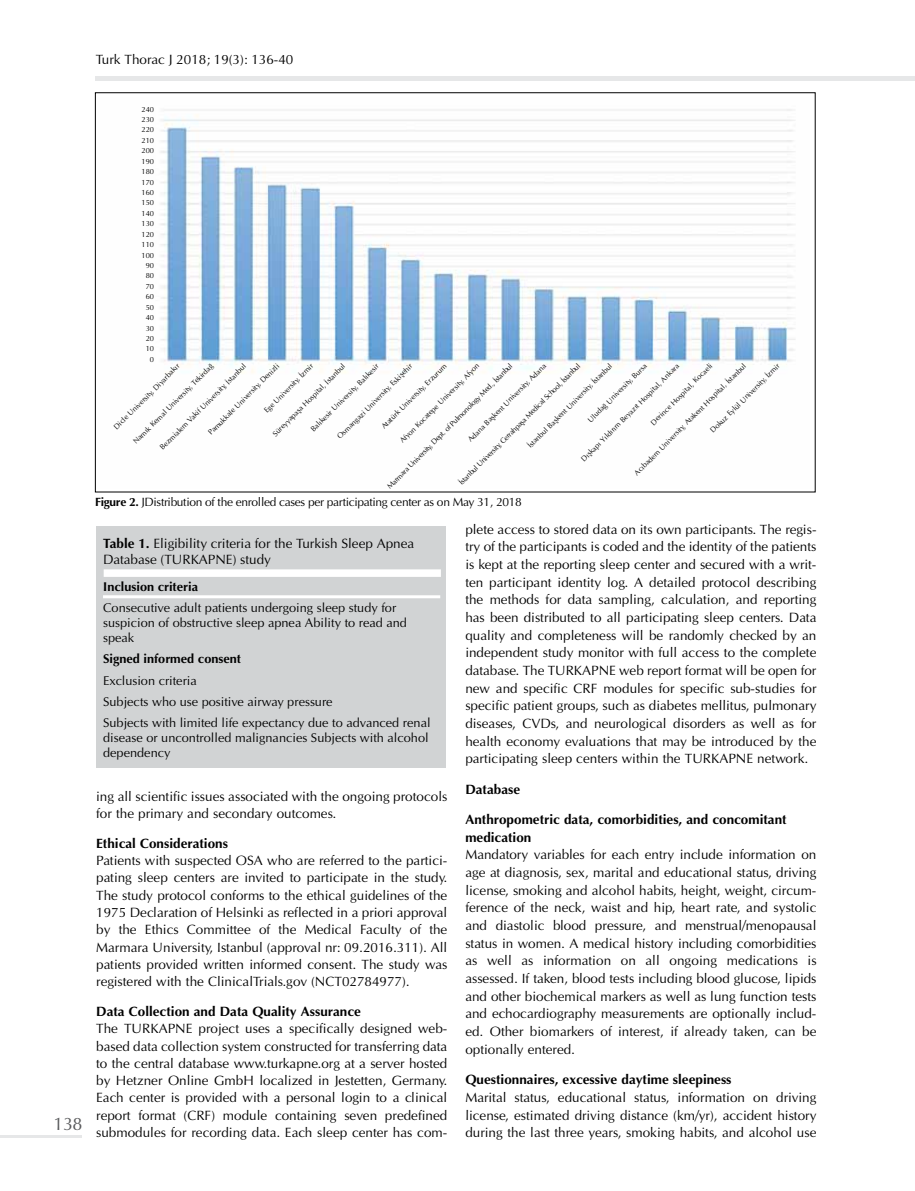
<style>
.page{position:relative;width:915px;height:1191px;background:#fff}
.page>*{position:absolute;margin:0;border:0;box-sizing:border-box;transform-origin:0 0}
.t1{font:18px "Optima Normal Tr";color:#58595b}
.t2{font:13.5px/17.7px "Optima Normal Tr";color:#000;text-align:justify}
.t3{font:13.5px/17.7px "Optima Bold Tr";color:#000}
.t4{font:12.75px/15px "Optima Normal Tr";color:#000}
.t5{font:12.75px "Optima Bold Tr";color:#000}
.t6{font:12px "Optima Normal Tr";letter-spacing:-.025em;color:#000}
.t7{font:7.5px/10.4px "Optima Normal Tr";color:#000;text-align:right}
.s1{font-family:"Optima Bold Tr"}
</style>
<div class="page">
<div style="left:96px;top:526px;width:350px;height:242px;background:#d1d3d4"></div>
<div style="left:104px;top:569px;width:337px;height:8px;background:#fff"></div>
<hr style="left:103px;top:595px;width:337px;height:3px;background:#fff">
<img style="left:160px;top:109px;width:635px;height:264px">
<hr style="left:96px;top:77px;width:818px;height:4px;background:#e6e7e8">
<hr style="left:0;top:1135px;width:82px;height:3px;background:#e6e7e8">
<p class="t2" style="left:96px;top:51px;width:199px">Turk Thorac J 2018; 19(3): 136-40</p>
<h1 class="t1" style="left:54px;top:1113px;width:30px">138</h1>
<p class="t7" style="left:141px;top:104px;width:14px">240<br>230<br>220<br>210<br>200<br>190<br>180<br>170<br>160<br>150<br>140<br>130<br>120<br>110<br>100<br>90<br>80<br>70<br>60<br>50<br>40<br>30<br>20<br>10<br>0</p>
<p class="t7" style="left:131px;top:439px;width:111px;rotate:-45deg">Namık Kemal University, Tekirdağ</p>
<p class="t7" style="left:525px;top:443px;width:118px;rotate:-45deg">İstanbul Başkent University, İstanbul</p>
<p class="t7" style="left:384px;top:484px;width:175px;rotate:-45deg">Marmara University, Dept. of Pulmonology Med., İstanbul</p>
<p class="t7" style="left:456px;top:480px;width:169px;rotate:-45deg">İstanbul University, Cerrahpaşa Medical School, İstanbul</p>
<p class="t7" style="left:631px;top:470px;width:156px;rotate:-45deg">Acıbadem University, Atakent Hospital, İstanbul</p>
<p class="t7" style="left:157px;top:445px;width:120px;rotate:-45deg">Bezmialem Vakif University, İstanbul</p>
<p class="t7" style="left:270px;top:431px;width:101px;rotate:-45deg">Süreyyapaşa Hospital, İstanbul</p>
<p class="t7" style="left:648px;top:420px;width:85px;rotate:-45deg">Derince Hospital, Kocaeli</p>
<p class="t7" style="left:206px;top:430px;width:98px;rotate:-45deg">Pamukkale University, Denizli</p>
<p class="t7" style="left:707px;top:428px;width:96px;rotate:-45deg">Dokuz Eylül University, İzmir</p>
<p class="t7" style="left:578px;top:456px;width:137px;rotate:-45deg">Dışkapı Yıldırım Beyazıt Hospital, Ankara</p>
<p class="t7" style="left:585px;top:417px;width:81px;rotate:-45deg">Uludağ University, Bursa</p>
<p class="t7" style="left:465px;top:436px;width:109px;rotate:-45deg">Adana Başkent University, Adana</p>
<p class="t7" style="left:261px;top:408px;width:68px;rotate:-45deg">Ege University, İzmir</p>
<p class="t7" style="left:308px;top:427px;width:94px;rotate:-45deg">Balıkesir University, Balıkesir</p>
<p class="t7" style="left:334px;top:434px;width:104px;rotate:-45deg">Osmangazi University, Eskişehir</p>
<p class="t7" style="left:111px;top:424px;width:91px;rotate:-45deg">Dicle University, Diyarbakır</p>
<p class="t7" style="left:397px;top:438px;width:110px;rotate:-45deg">Afyon Kocatepe University, Afyon</p>
<p class="t7" style="left:379px;top:424px;width:90px;rotate:-45deg">Atatürk University, Erzurum</p>
<p class="t6" style="left:95px;top:495px;width:428px"><span class="s1">Figure 2.</span> JDistribution of the enrolled cases per participating center as on May 31, 2018</p>
<p class="t2" style="left:103px;top:535px;width:313px;line-height:16.2px"><span class="s1">Table 1.</span> Eligibility criteria for the Turkish Sleep Apnea<br>Database (TURKAPNE) study</p>
<p class="t5" style="left:103px;top:578px;width:96px">Inclusion criteria</p>
<p class="t4" style="left:103px;top:600px;width:305px">Consecutive adult patients undergoing sleep study for suspicion of obstructive sleep apnea Ability to read and speak</p>
<p class="t5" style="left:103px;top:651px;width:139px">Signed informed consent</p>
<p class="t4" style="left:103px;top:669px;width:329px;line-height:21.5px">Exclusion criteria<br>Subjects who use positive airway pressure<br>Subjects with limited life expectancy due to advanced renal</p>
<p class="t4" style="left:103px;top:730px;width:327px">disease or uncontrolled malignancies Subjects with alcohol dependency</p>
<p class="t2" style="left:96px;top:787px;width:352px;line-height:17.2px">ing all scientific issues associated with the ongoing protocols for the primary and secondary outcomes.</p>
<p class="t3" style="left:96px;top:834px;width:133px">Ethical Considerations</p>
<p class="t2" style="left:96px;top:852px;width:352px;line-height:17.2px">Patients with suspected OSA who are referred to the partici&shy;pating sleep centers are invited to participate in the study.<br>The study protocol conforms to the ethical guidelines of the 1975 Declaration of Helsinki as reflected in a priori approval by the Ethics Committee of the Medical Faculty of the Marmara University, Istanbul (approval nr: 09.2016.311). All patients provided written informed consent. The study was registered with the ClinicalTrials.gov (NCT02784977).</p>
<p class="t3" style="left:96px;top:1002px;width:266px">Data Collection and Data Quality Assurance</p>
<p class="t2" style="left:96px;top:1020px;width:352px;line-height:17.2px">The TURKAPNE project uses a specifically designed web&shy;based data collection system constructed for transferring data to the central database www.turkapne.org at a server hosted by Hetzner Online GmbH localized in Jestetten, Germany.<br>Each center is provided with a personal login to a clinical report format (CRF) module containing seven predefined submodules for recording data. Each sleep center has com-</p>
<p class="t2" style="left:465px;top:520px;width:352px">plete access to stored data on its own participants. The regis&shy;try of the participants is coded and the identity of the patients is kept at the reporting sleep center and secured with a writ&shy;ten participant identity log. A detailed protocol describing the methods for data sampling, calculation, and reporting has been distributed to all participating sleep centers. Data quality and completeness will be randomly checked by an independent study monitor with full access to the complete database. The TURKAPNE web report format will be open for new and specific CRF modules for specific sub-studies for specific patient groups, such as diabetes mellitus, pulmonary diseases, CVDs, and neurological disorders as well as for health economy evaluations that may be introduced by the participating sleep centers within the TURKAPNE network.</p>
<p class="t3" style="left:465px;top:780px;width:56px">Database</p>
<p class="t3" style="left:465px;top:810px;width:323px">Anthropometric data, comorbidities, and concomitant medication</p>
<p class="t2" style="left:465px;top:846px;width:353px">Mandatory variables for each entry include information on age at diagnosis, sex, marital and educational status, driving license, smoking and alcohol habits, height, weight, circum&shy;ference of the neck, waist and hip, heart rate, and systolic and diastolic blood pressure, and menstrual/menopausal status in women. A medical history including comorbidities as well as information on all ongoing medications is assessed. If taken, blood tests including blood glucose, lipids and other biochemical markers as well as lung function tests and echocardiography measurements are optionally includ&shy;ed. Other biomarkers of interest, if already taken, can be optionally entered.</p>
<p class="t3" style="left:465px;top:1070px;width:267px">Questionnaires, excessive daytime sleepiness</p>
<p class="t2" style="left:465px;top:1088px;width:352px">Marital status, educational status, information on driving license, estimated driving distance (km/yr), accident history during the last three years, smoking habits, and alcohol use</p>
</div>
